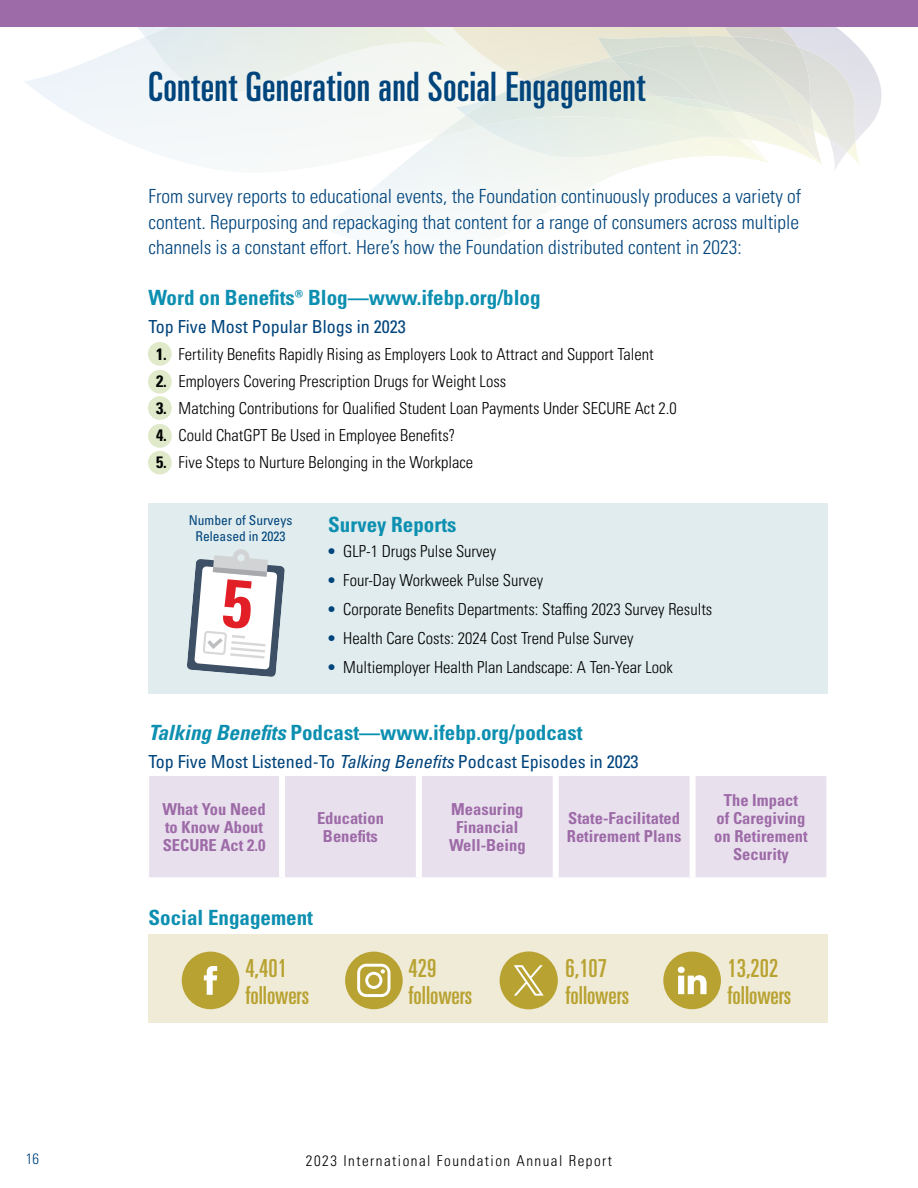
<style>
.page{position:relative;width:918px;height:1188px;background:#fff}
.page>*{position:absolute;margin:0;border:0;box-sizing:border-box;transform-origin:0 0}
.t1{font:40.5px "Univers LT Pro Ult Cond";letter-spacing:.005em;color:#00447c}
.t2{font:24.9px/26.5px "Univers LT Pro Ult Cond";color:#b8a231}
.t3{font:700 condensed 21px "Univers LT Pro";color:#0c8fb0}
.t4{font:300 condensed 19.5px/25.5px "Univers LT Pro";color:#00447c;text-align:justify}
.t5{font:condensed 18px "Univers LT Pro";color:#00447c}
.t6{font:300 condensed 16.5px "Univers LT Pro";color:#000}
.t7{font:700 condensed 16.5px/18px "Univers LT Pro";color:#9d6ba7;text-align:center}
.t8{font:300 condensed 15px "Univers LT Pro";letter-spacing:.1em;color:#000}
.t9{font:300 condensed 15px "Univers LT Pro";color:#00447c}
.t10{font:condensed 13.5px/16.5px "Univers LT Pro";color:#00447c;text-align:center}
.s1{font-weight:700}
.s2{font-weight:700;color:#00447c}
.s3{font-style:italic}
</style>
<div class="page">
<div style="left:0;top:0;width:918px;height:27px;background:#9d6ba7"></div>
<svg style="left:24px;top:27px;width:428px;height:125px"></svg>
<img style="left:452px;top:27px;width:235px;height:54px">
<svg style="left:319px;top:127px;width:321px;height:100px"></svg>
<div style="left:434px;top:81px;width:92px;height:82px;background:#eff4f3"></div>
<img style="left:526px;top:62px;width:6px;height:21px">
<img style="left:593px;top:57px;width:18px;height:5px">
<img style="left:456px;top:95px;width:10px;height:20px">
<img style="left:481px;top:138px;width:206px;height:28px">
<img style="left:466px;top:83px;width:221px;height:55px">
<img style="left:532px;top:62px;width:79px;height:34px">
<img style="left:598px;top:36px;width:89px;height:21px">
<svg style="left:687px;top:27px;width:195px;height:142px"></svg>
<img style="left:697px;top:46px;width:101px;height:78px">
<img style="left:611px;top:46px;width:120px;height:63px">
<img style="left:656px;top:96px;width:51px;height:13px">
<img style="left:614px;top:62px;width:85px;height:38px">
<svg style="left:137px;top:27px;width:8px;height:10px"></svg>
<img style="left:145px;top:27px;width:305px;height:100px">
<div style="left:148px;top:342px;width:24px;height:24px;background:#e0eaca;border-radius:50%"></div>
<div style="left:148px;top:370px;width:24px;height:24px;background:#e0eaca;border-radius:50%"></div>
<div style="left:148px;top:396px;width:24px;height:24px;background:#e0eaca;border-radius:50%"></div>
<div style="left:148px;top:424px;width:24px;height:24px;background:#e0eaca;border-radius:50%"></div>
<div style="left:148px;top:451px;width:24px;height:24px;background:#e0eaca;border-radius:50%"></div>
<div style="left:149px;top:776px;width:677px;height:101px;background:#e9e0ee"></div>
<div style="left:279px;top:776px;width:6px;height:101px;background:#fff"></div>
<div style="left:416px;top:776px;width:6px;height:101px;background:#fff"></div>
<div style="left:553px;top:776px;width:6px;height:101px;background:#fff"></div>
<div style="left:690px;top:776px;width:6px;height:101px;background:#fff"></div>
<div style="left:148px;top:503px;width:680px;height:191px;background:#e0eced"></div>
<div style="left:148px;top:935px;width:680px;height:88px;background:#f0ebd7"></div>
<svg style="left:182px;top:952px;width:57px;height:57px"></svg>
<svg style="left:663px;top:952px;width:58px;height:57px"></svg>
<div style="left:345px;top:952px;width:58px;height:57px;background:#b8a231;border-radius:50%"></div>
<svg style="left:357px;top:964px;width:34px;height:33px"></svg>
<div style="left:500px;top:951px;width:58px;height:58px;background:#b8a231;border-radius:50%"></div>
<svg style="left:514px;top:965px;width:30px;height:31px"></svg>
<svg style="left:187px;top:549px;width:98px;height:128px"></svg>
<h1 class="t1" style="left:148px;top:59px;width:498px">Content Generation and Social Engagement</h1>
<p class="t4" style="left:148px;top:182px;width:654px">From survey reports to educational events, the Foundation continuously produces a variety of content. Repurposing and repackaging that content for a range of consumers across multiple channels is a constant effort. Here’s how the Foundation distributed content in 2023:</p>
<p class="t3" style="left:148px;top:285px;width:394px">Word on Benefits® Blog—www.ifebp.org/blog</p>
<p class="t5" style="left:148px;top:315px;width:259px">Top Five Most Popular Blogs in 2023</p>
<p class="t6" style="left:156px;top:343px;width:499px"><span class="s1">1.</span> Fertility Benefits Rapidly Rising as Employers Look to Attract and Support Talent</p>
<p class="t6" style="left:156px;top:370px;width:352px"><span class="s1">2.</span> Employers Covering Prescription Drugs for Weight Loss</p>
<p class="t6" style="left:156px;top:397px;width:522px"><span class="s1">3.</span> Matching Contributions for Qualified Student Loan Payments Under SECURE Act 2.0</p>
<p class="t6" style="left:156px;top:424px;width:301px"><span class="s1">4.</span> Could ChatGPT Be Used in Employee Benefits?</p>
<p class="t6" style="left:156px;top:451px;width:319px"><span class="s1">5.</span> Five Steps to Nurture Belonging in the Workplace</p>
<p class="t10" style="left:189px;top:511px;width:105px">Number of Surveys<br>Released in 2023</p>
<p class="t3" style="left:328px;top:512px;width:130px">Survey Reports</p>
<p class="t6" style="left:328px;top:540px;width:170px"><span class="s2">•</span> GLP-1 Drugs Pulse Survey</p>
<p class="t6" style="left:328px;top:569px;width:216px"><span class="s2">•</span> Four-Day Workweek Pulse Survey</p>
<p class="t6" style="left:328px;top:598px;width:386px"><span class="s2">•</span> Corporate Benefits Departments: Staffing 2023 Survey Results</p>
<p class="t6" style="left:328px;top:627px;width:307px"><span class="s2">•</span> Health Care Costs: 2024 Cost Trend Pulse Survey</p>
<p class="t6" style="left:328px;top:656px;width:346px"><span class="s2">•</span> Multiemployer Health Plan Landscape: A Ten-Year Look</p>
<p class="t3" style="left:148px;top:720px;width:436px"><span class="s3">Talking Benefits</span> Podcast—www.ifebp.org/podcast</p>
<p class="t5" style="left:148px;top:750px;width:492px">Top Five Most Listened-To <span class="s3">Talking Benefits</span> Podcast Episodes in 2023</p>
<p class="t7" style="left:162px;top:800px;width:105px;text-align:left">What You Need to Know About<br>SECURE Act 2.0</p>
<p class="t7" style="left:317px;top:809px;width:68px">Education<br>Benefits</p>
<p class="t7" style="left:449px;top:800px;width:78px">Measuring<br>Financial<br>Well-Being</p>
<p class="t7" style="left:567px;top:809px;width:116px;text-align:left">State-Facilitated<br>Retirement Plans</p>
<p class="t3" style="left:148px;top:905px;width:166px">Social Engagement</p>
<p class="t7" style="left:714px;top:791px;width:95px">The Impact<br>of Caregiving on Retirement<br>Security</p>
<h2 class="t2" style="left:245px;top:954px;width:65px">4,401 followers</h2>
<h2 class="t2" style="left:566px;top:954px;width:65px">6,107 followers</h2>
<h2 class="t2" style="left:728px;top:954px;width:65px">13,202 followers</h2>
<h2 class="t2" style="left:409px;top:954px;width:65px">429 followers</h2>
<p class="t9" style="left:26px;top:1149px;width:15px">16</p>
<p class="t8" style="left:306px;top:1151px;width:308px">2023 International Foundation Annual Report</p>
</div>
